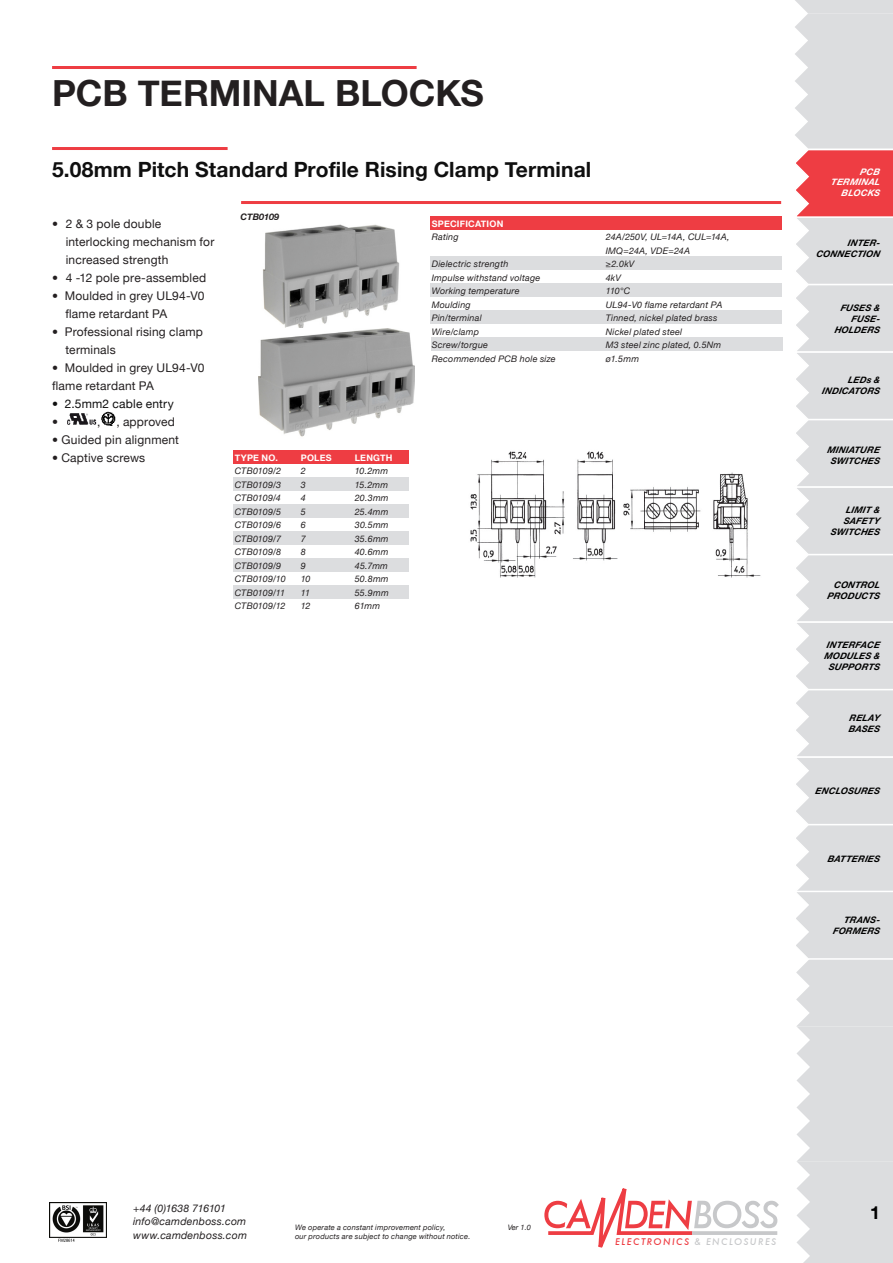
<style>
.page{position:relative;width:893px;height:1263px;background:#fff}
.page>*{position:absolute;margin:0;border:0;box-sizing:border-box;transform-origin:0 0}
.t1{font:700 36px "Helvetica Neue";letter-spacing:-.005em;color:#231f20}
.t2{font:700 21px "Helvetica Neue";letter-spacing:.005em;color:#0f0f0f}
.t3{font:700 18px "Helvetica Neue";color:#000}
.t4{font:12px/18px "Helvetica Neue";letter-spacing:.015em;color:#231f20}
.t5{font:12px "Helvetica Neue";letter-spacing:.015em;color:#0f0f0f}
.t6{font:italic 10.5px "Helvetica Neue";letter-spacing:.02em;color:#231f20}
.t7{font:italic 10.5px "Helvetica Neue";letter-spacing:-.02em;color:#231f20}
.t8{font:italic 9px "Helvetica Neue";letter-spacing:.025em;color:#231f20}
.t9{font:italic 700 9px "Helvetica Neue";letter-spacing:.025em;color:#000}
.t10{font:700 9px "Helvetica Neue";letter-spacing:.03em;color:#fff}
.t11{font:italic 9px "Helvetica Neue";letter-spacing:.005em;color:#231f20}
.t12{font:italic 500 9px "Futura";letter-spacing:.17em;color:#ee3d43}
.t13{font:italic 700 9px "Helvetica Neue";color:#fff}
.t14{font:italic 700 9px "Helvetica Neue";color:#231f20}
.t15{font:italic 7.5px "Helvetica Neue";letter-spacing:.025em;color:#231f20}
.s1{color:#c7c8ca}
</style>
<div class="page">
<svg style="left:795px;top:0;width:98px;height:1263px;background:#e0d8da"></svg>
<hr style="left:52px;top:66px;width:365px;height:3px;background:#ee3d43">
<svg style="left:544px;top:1188px;width:235px;height:60px"></svg>
<img style="left:50px;top:1202px;width:56px;height:40px">
<div style="left:431px;top:338px;width:351px;height:13px;background:#dcdddf"></div>
<hr style="left:52px;top:147px;width:176px;height:3px;background:#ee3d43">
<hr style="left:241px;top:201px;width:540px;height:3px;background:#ee3d43">
<div style="left:430px;top:256px;width:351px;height:14px;background:#dcdddf"></div>
<div style="left:430px;top:284px;width:351px;height:13px;background:#dcdddf"></div>
<div style="left:430px;top:310px;width:351px;height:14px;background:#dcdddf"></div>
<img style="left:67px;top:414px;width:30px;height:11px">
<img style="left:101px;top:411px;width:15px;height:15px">
<div style="left:430px;top:216px;width:351px;height:14px;background:#ee3d43"></div>
<div style="left:233px;top:558px;width:176px;height:14px;background:#dcdddf"></div>
<div style="left:233px;top:585px;width:176px;height:13px;background:#dcdddf"></div>
<div style="left:233px;top:477px;width:176px;height:13px;background:#dcdddf"></div>
<div style="left:233px;top:504px;width:176px;height:14px;background:#dcdddf"></div>
<div style="left:233px;top:531px;width:176px;height:13px;background:#dcdddf"></div>
<div style="left:233px;top:450px;width:176px;height:14px;background:#ee3d43"></div>
<img style="left:470px;top:451px;width:291px;height:127px">
<img style="left:263px;top:224px;width:137px;height:105px">
<img style="left:258px;top:329px;width:157px;height:108px">
<p class="t1" style="left:52px;top:71px;width:433px">PCB TERMINAL BLOCKS</p>
<p class="t2" style="left:52px;top:156px;width:541px">5.08MM PITCH STANDARD PROFILE RISING CLAMP TERMINAL</p>
<p class="t4" style="left:66px;top:214px;width:150px;text-indent:-14px">• 2 &amp; 3 pole double interlocking mechanism for increased strength</p>
<p class="t4" style="left:52px;top:268px;width:156px">• 4 -12 pole pre-assembled</p>
<p class="t4" style="left:52px;top:286px;width:154px">• Moulded in grey UL94-V0</p>
<p class="t4" style="left:66px;top:304px;width:103px">flame retardant PA</p>
<p class="t4" style="left:52px;top:322px;width:152px">• Professional rising clamp</p>
<p class="t4" style="left:66px;top:340px;width:52px">terminals</p>
<p class="t4" style="left:52px;top:358px;width:154px">• Moulded in grey UL94-V0 flame retardant PA</p>
<p class="t5" style="left:52px;top:396px;width:123px">• 2.5mm2 cable entry</p>
<p class="t4" style="left:52px;top:412px;width:7px">•</p>
<p class="t4" style="left:97px;top:412px;width:5px">,</p>
<p class="t4" style="left:116px;top:412px;width:60px">, approved</p>
<p class="t4" style="left:52px;top:430px;width:128px">• Guided pin alignment</p>
<p class="t4" style="left:52px;top:448px;width:95px">• Captive screws</p>
<p class="t14" style="left:241px;top:212px;width:40px">CTB0109</p>
<p class="t10" style="left:432px;top:218px;width:73px">SPECIFICATION</p>
<p class="t8" style="left:432px;top:232px;width:28px">Rating</p>
<p class="t8" style="left:432px;top:259px;width:78px">Dielectric strength</p>
<p class="t8" style="left:432px;top:272px;width:110px">Impulse withstand voltage</p>
<p class="t8" style="left:432px;top:286px;width:90px">Working temperature</p>
<p class="t8" style="left:432px;top:299px;width:41px">Moulding</p>
<p class="t8" style="left:432px;top:313px;width:52px">Pin/terminal</p>
<p class="t8" style="left:432px;top:326px;width:49px">Wire/clamp</p>
<p class="t8" style="left:432px;top:340px;width:58px">Screw/torgue</p>
<p class="t8" style="left:432px;top:353px;width:126px">Recommended PCB hole size</p>
<p class="t10" style="left:235px;top:452px;width:45px">TYPE NO.</p>
<p class="t8" style="left:235px;top:466px;width:48px">CTB0109/2</p>
<p class="t8" style="left:235px;top:479px;width:48px">CTB0109/3</p>
<p class="t8" style="left:235px;top:493px;width:48px">CTB0109/4</p>
<p class="t8" style="left:235px;top:506px;width:48px">CTB0109/5</p>
<p class="t8" style="left:235px;top:520px;width:48px">CTB0109/6</p>
<p class="t8" style="left:235px;top:533px;width:48px">CTB0109/7</p>
<p class="t8" style="left:235px;top:547px;width:48px">CTB0109/8</p>
<p class="t8" style="left:235px;top:560px;width:48px">CTB0109/9</p>
<p class="t11" style="left:235px;top:574px;width:52px">CTB0109/10</p>
<p class="t11" style="left:235px;top:587px;width:52px">CTB0109/11</p>
<p class="t11" style="left:235px;top:601px;width:52px">CTB0109/12</p>
<p class="t10" style="left:301px;top:452px;width:32px">POLES</p>
<p class="t8" style="left:301px;top:466px;width:7px">2</p>
<p class="t8" style="left:301px;top:479px;width:7px">3</p>
<p class="t8" style="left:301px;top:493px;width:7px">4</p>
<p class="t8" style="left:301px;top:506px;width:7px">5</p>
<p class="t8" style="left:301px;top:520px;width:7px">6</p>
<p class="t8" style="left:301px;top:533px;width:7px">7</p>
<p class="t8" style="left:301px;top:547px;width:7px">8</p>
<p class="t8" style="left:301px;top:560px;width:7px">9</p>
<p class="t8" style="left:301px;top:574px;width:11px">10</p>
<p class="t8" style="left:301px;top:587px;width:11px">11</p>
<p class="t8" style="left:301px;top:601px;width:11px">12</p>
<p class="t10" style="left:355px;top:452px;width:39px">LENGTH</p>
<p class="t8" style="left:355px;top:466px;width:35px">10.2mm</p>
<p class="t8" style="left:355px;top:479px;width:35px">15.2mm</p>
<p class="t8" style="left:355px;top:493px;width:35px">20.3mm</p>
<p class="t8" style="left:355px;top:506px;width:35px">25.4mm</p>
<p class="t8" style="left:355px;top:520px;width:35px">30.5mm</p>
<p class="t8" style="left:355px;top:533px;width:35px">35.6mm</p>
<p class="t8" style="left:355px;top:547px;width:35px">40.6mm</p>
<p class="t8" style="left:355px;top:560px;width:35px">45.7mm</p>
<p class="t8" style="left:355px;top:574px;width:35px">50.8mm</p>
<p class="t8" style="left:355px;top:587px;width:35px">55.9mm</p>
<p class="t8" style="left:355px;top:601px;width:27px">61mm</p>
<p class="t8" style="left:606px;top:231px;width:125px">24A/250V, UL=14A, CUL=14A,</p>
<p class="t8" style="left:606px;top:245px;width:86px">IMQ=24A, VDE=24A</p>
<p class="t8" style="left:606px;top:258px;width:30px">≥2.0kV</p>
<p class="t8" style="left:606px;top:272px;width:17px">4kV</p>
<p class="t8" style="left:606px;top:285px;width:26px">110°C</p>
<p class="t8" style="left:606px;top:299px;width:118px">UL94-V0 flame retardant PA</p>
<p class="t8" style="left:606px;top:312px;width:113px">Tinned, nickel plated brass</p>
<p class="t8" style="left:606px;top:326px;width:78px">Nickel plated steel</p>
<p class="t8" style="left:606px;top:339px;width:117px">M3 steel zinc plated, 0.5Nm</p>
<p class="t8" style="left:606px;top:353px;width:35px">ø1.5mm</p>
<p class="t13" style="left:860px;top:166px;width:23px">PCB</p>
<p class="t13" style="left:831px;top:177px;width:52px">TERMINA L</p>
<p class="t13" style="left:841px;top:187px;width:42px">BLOCKS</p>
<p class="t9" style="left:847px;top:238px;width:36px">INTER-</p>
<p class="t9" style="left:816px;top:248px;width:67px">CONNECTION</p>
<p class="t9" style="left:840px;top:302px;width:43px">FUSES &amp;</p>
<p class="t9" style="left:851px;top:313px;width:32px">FUSE-</p>
<p class="t9" style="left:834px;top:324px;width:49px">HOLDERS</p>
<p class="t9" style="left:848px;top:374px;width:8px">LED</p>
<p class="t9" style="left:866px;top:374px;width:17px">S &amp;</p>
<p class="t9" style="left:822px;top:385px;width:61px">INDICATORS</p>
<p class="t9" style="left:827px;top:444px;width:56px">MINIA TURE</p>
<p class="t9" style="left:830px;top:455px;width:53px">SWITCHES</p>
<p class="t9" style="left:846px;top:504px;width:37px">LIMIT &amp;</p>
<p class="t9" style="left:843px;top:515px;width:38px">SAFETY</p>
<p class="t9" style="left:830px;top:526px;width:53px">SWITCHES</p>
<p class="t9" style="left:834px;top:580px;width:49px">CONTROL</p>
<p class="t9" style="left:827px;top:590px;width:56px">PRODUCTS</p>
<p class="t9" style="left:827px;top:640px;width:57px">INTERFACE</p>
<p class="t9" style="left:824px;top:650px;width:59px">MODULES &amp;</p>
<p class="t9" style="left:828px;top:661px;width:55px">SUPPORTS</p>
<p class="t9" style="left:849px;top:712px;width:32px">RELAY</p>
<p class="t9" style="left:848px;top:723px;width:35px">BA SES</p>
<p class="t9" style="left:815px;top:786px;width:68px">ENCLOSURES</p>
<p class="t9" style="left:827px;top:853px;width:56px">BA TTERIES</p>
<p class="t9" style="left:844px;top:914px;width:39px">TRA NS-</p>
<p class="t9" style="left:833px;top:925px;width:50px">FORMERS</p>
<p class="t7" style="left:133px;top:1202px;width:95px">+44 (0)1638 716101</p>
<p class="t6" style="left:133px;top:1215px;width:115px">info@camdenboss.com</p>
<p class="t6" style="left:133px;top:1229px;width:115px">www.camdenboss.com</p>
<p class="t15" style="left:295px;top:1223px;width:152px">We operate a constant improvement policy,</p>
<p class="t15" style="left:295px;top:1232px;width:177px">our products are subject to change without notice.</p>
<p class="t15" style="left:508px;top:1223px;width:25px">Ver 1.0</p>
<p class="t12" style="left:615px;top:1235px;width:163px">ELECTRONICS <span class="s1">&amp; ENCLOSURES</span></p>
<p class="t3" style="left:870px;top:1202px;width:12px">1</p>
</div>
